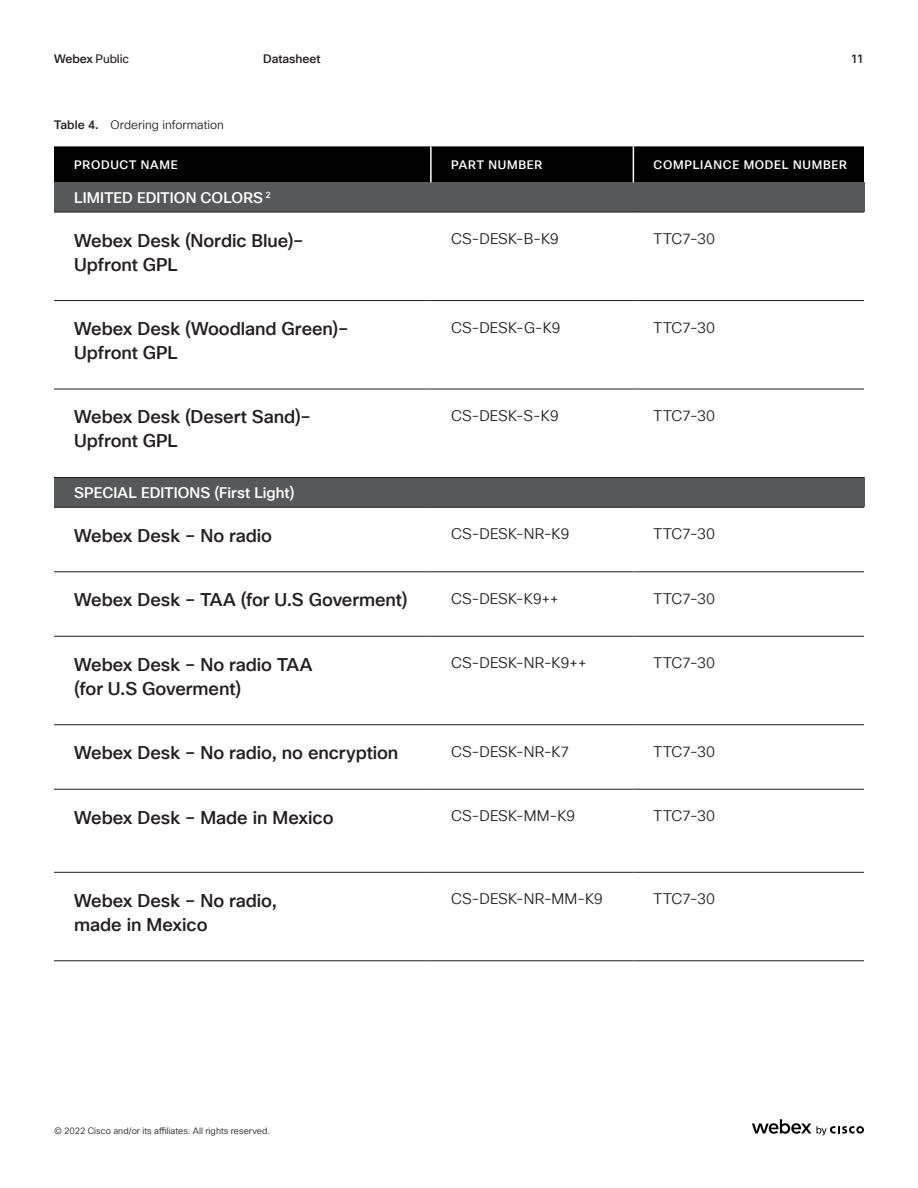
<style>
.page{position:relative;width:918px;height:1188px;background:#fff}
.page>*{position:absolute;margin:0;border:0;box-sizing:border-box;transform-origin:0 0}
.t1{font:500 18px/24px "Cisco Sans TT";letter-spacing:-.005em;color:#231f20}
.t2{font:15px "Cisco Sans TT Light";color:#231f20}
.t3{font:500 15px "Cisco Sans TT";letter-spacing:.005em;color:#fff}
.t4{font:500 12px "Cisco Sans TT";letter-spacing:.06em;color:#fff}
.t5{font:12px "Cisco Sans TT Light";letter-spacing:.005em;color:#231f20}
.t6{font:12px "Cisco Sans TT";letter-spacing:-.01em;color:#231f20}
.t7{font:500 12px "Cisco Sans TT";letter-spacing:-.005em;color:#231f20}
.t8{font:9px "Cisco Sans TT Light";letter-spacing:.005em;color:#231f20}
.s1{font-weight:500}
.s2{font-family:"Cisco Sans TT";font-weight:500}
</style>
<div class="page">
<svg style="left:752px;top:1119px;width:112px;height:16px"></svg>
<div style="left:54px;top:146px;width:810px;height:36px;background:#000"></div>
<div style="left:54px;top:182px;width:810px;height:30px;background:#57585a"></div>
<div style="left:54px;top:477px;width:810px;height:30px;background:#57585a"></div>
<hr style="left:54px;top:477px;width:377px;height:1px;background:#231f20">
<hr style="left:431px;top:477px;width:202px;height:1px;background:#231f20">
<hr style="left:633px;top:477px;width:231px;height:1px;background:#231f20">
<hr style="left:54px;top:961px;width:377px;height:1px;background:#231f20">
<hr style="left:431px;top:961px;width:202px;height:1px;background:#231f20">
<hr style="left:633px;top:961px;width:231px;height:1px;background:#231f20">
<hr style="left:54px;top:212px;width:377px;height:1px;background:#231f20">
<hr style="left:431px;top:212px;width:202px;height:1px;background:#231f20">
<hr style="left:633px;top:212px;width:231px;height:1px;background:#231f20">
<hr style="left:54px;top:300px;width:377px;height:1px;background:#231f20">
<hr style="left:431px;top:300px;width:202px;height:1px;background:#231f20">
<hr style="left:633px;top:300px;width:231px;height:1px;background:#231f20">
<hr style="left:54px;top:389px;width:377px;height:1px;background:#231f20">
<hr style="left:431px;top:389px;width:202px;height:1px;background:#231f20">
<hr style="left:633px;top:389px;width:231px;height:1px;background:#231f20">
<hr style="left:54px;top:507px;width:377px;height:1px;background:#231f20">
<hr style="left:431px;top:507px;width:202px;height:1px;background:#231f20">
<hr style="left:633px;top:507px;width:231px;height:1px;background:#231f20">
<hr style="left:54px;top:572px;width:377px;height:1px;background:#231f20">
<hr style="left:431px;top:572px;width:202px;height:1px;background:#231f20">
<hr style="left:633px;top:572px;width:231px;height:1px;background:#231f20">
<hr style="left:54px;top:636px;width:377px;height:1px;background:#231f20">
<hr style="left:431px;top:636px;width:202px;height:1px;background:#231f20">
<hr style="left:633px;top:636px;width:231px;height:1px;background:#231f20">
<hr style="left:54px;top:724px;width:377px;height:1px;background:#231f20">
<hr style="left:431px;top:724px;width:202px;height:1px;background:#231f20">
<hr style="left:633px;top:724px;width:231px;height:1px;background:#231f20">
<hr style="left:54px;top:789px;width:377px;height:1px;background:#231f20">
<hr style="left:431px;top:789px;width:202px;height:1px;background:#231f20">
<hr style="left:633px;top:789px;width:231px;height:1px;background:#231f20">
<hr style="left:54px;top:872px;width:377px;height:1px;background:#231f20">
<hr style="left:431px;top:872px;width:202px;height:1px;background:#231f20">
<hr style="left:633px;top:872px;width:231px;height:1px;background:#231f20">
<hr style="left:430px;top:146px;width:2px;height:36px;background:#fff">
<hr style="left:633px;top:146px;width:1px;height:36px;background:#fff">
<p class="t6" style="left:54px;top:55px;width:77px"><span class="s1">Webex</span> Public</p>
<p class="t7" style="left:263px;top:54px;width:59px">Datasheet</p>
<p class="t7" style="left:851px;top:54px;width:15px">11</p>
<p class="t5" style="left:54px;top:119px;width:171px"><span class="s2">Table 4.</span> Ordering information</p>
<p class="t4" style="left:74px;top:159px;width:105px">PRODUCT NAME</p>
<p class="t4" style="left:451px;top:159px;width:93px">PART NUMBER</p>
<p class="t4" style="left:654px;top:159px;width:195px">COMPLIANCE MODEL NUMBER</p>
<p class="t3" style="left:74px;top:191px;width:198px">LIMITED EDITION COLORS <sup>2</sup></p>
<p class="t1" style="left:74px;top:229px;width:231px">Webex Desk (Nordic Blue)–<br>Upfront GPL</p>
<p class="t2" style="left:451px;top:229px;width:109px">CS-DESK-B-K9</p>
<p class="t2" style="left:654px;top:229px;width:63px">TTC7-30</p>
<p class="t1" style="left:74px;top:317px;width:276px">Webex Desk (Woodland Green)–<br>Upfront GPL</p>
<p class="t2" style="left:451px;top:318px;width:111px">CS-DESK-G-K9</p>
<p class="t2" style="left:654px;top:318px;width:63px">TTC7-30</p>
<p class="t1" style="left:74px;top:406px;width:238px">Webex Desk (Desert Sand)–<br>Upfront GPL</p>
<p class="t2" style="left:451px;top:406px;width:109px">CS-DESK-S-K9</p>
<p class="t2" style="left:654px;top:406px;width:63px">TTC7-30</p>
<p class="t3" style="left:74px;top:486px;width:222px">SPECIAL EDITIONS (First Light)</p>
<p class="t1" style="left:74px;top:524px;width:199px">Webex Desk – No radio</p>
<p class="t2" style="left:451px;top:524px;width:120px">CS-DESK-NR-K9</p>
<p class="t2" style="left:654px;top:524px;width:63px">TTC7-30</p>
<p class="t1" style="left:74px;top:589px;width:335px">Webex Desk – TAA (for U.S Goverment)</p>
<p class="t2" style="left:451px;top:589px;width:109px">CS-DESK-K9++</p>
<p class="t2" style="left:654px;top:589px;width:63px">TTC7-30</p>
<p class="t1" style="left:74px;top:653px;width:240px">Webex Desk – No radio TAA (for U.S Goverment)</p>
<p class="t2" style="left:451px;top:653px;width:137px">CS-DESK-NR-K9++</p>
<p class="t2" style="left:654px;top:653px;width:63px">TTC7-30</p>
<p class="t1" style="left:74px;top:742px;width:326px">Webex Desk – No radio, no encryption</p>
<p class="t2" style="left:451px;top:742px;width:120px">CS-DESK-NR-K7</p>
<p class="t2" style="left:654px;top:742px;width:63px">TTC7-30</p>
<p class="t1" style="left:74px;top:806px;width:261px">Webex Desk – Made in Mexico</p>
<p class="t2" style="left:451px;top:806px;width:126px">CS-DESK-MM-K9</p>
<p class="t2" style="left:654px;top:806px;width:63px">TTC7-30</p>
<p class="t1" style="left:74px;top:889px;width:204px">Webex Desk – No radio, made in Mexico</p>
<p class="t2" style="left:451px;top:889px;width:153px">CS-DESK-NR-MM-K9</p>
<p class="t2" style="left:654px;top:889px;width:63px">TTC7-30</p>
<p class="t8" style="left:54px;top:1125px;width:217px">© 2022 Cisco and/or its affiliates. All rights reserved.</p>
</div>
